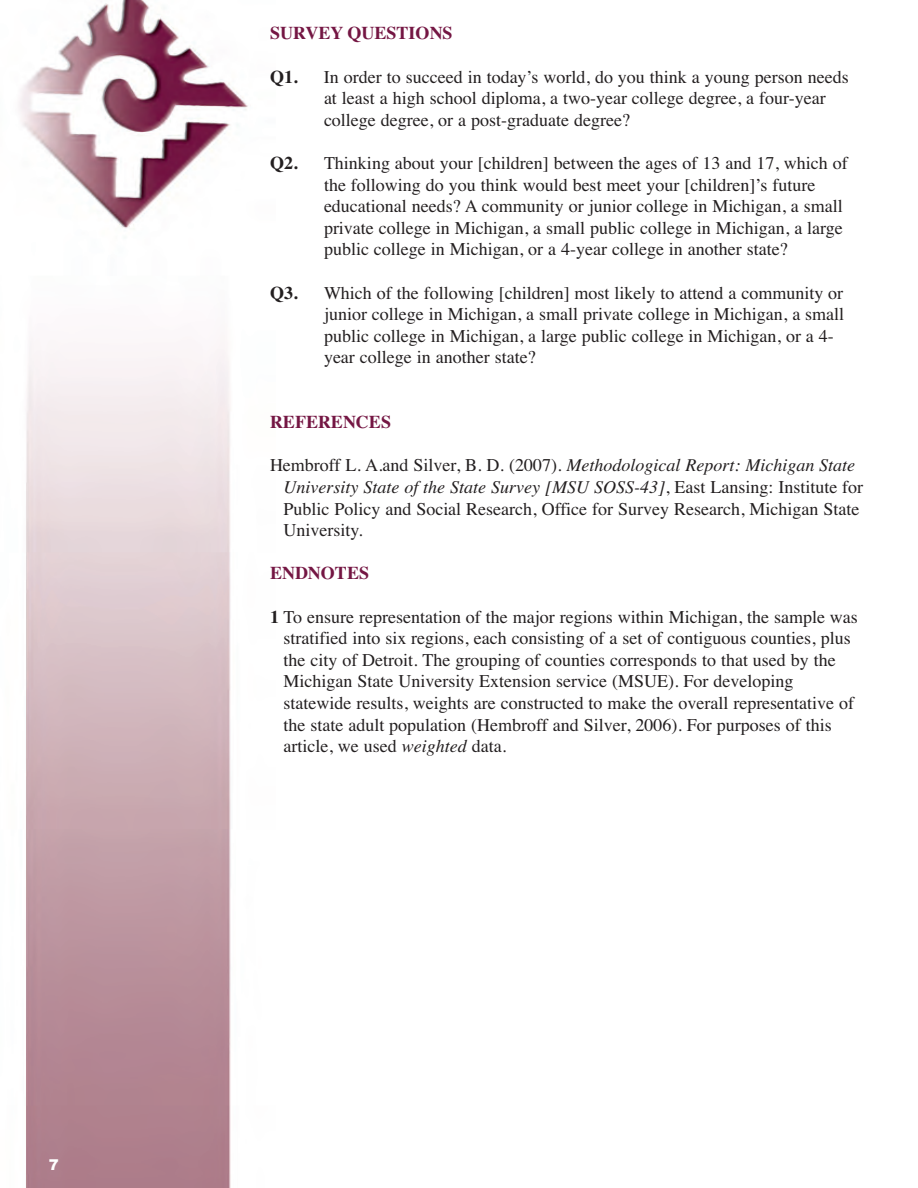
<style>
.page{position:relative;width:918px;height:1188px;background:#fff}
.page>*{position:absolute;margin:0;border:0;box-sizing:border-box;transform-origin:0 0}
.t1{font:18px/21.6px "Times";color:#231f20}
.t2{font:700 18px "Times";color:#741643}
.t3{font:900 15px "Arial";color:#fff}
.s1{font-weight:700}
.s2{font-style:italic}
</style>
<div class="page">
<img style="left:19px;top:0;width:229px;height:1188px">
<p class="t3" style="left:49px;top:1156px;width:12px">7</p>
<p class="t2" style="left:270px;top:23px;width:184px">SURVEY QUESTIONS</p>
<p class="t1" style="left:324px;top:65px;width:526px;text-indent:-54px"><span class="s1">Q1.</span> In order to succeed in today’s world, do you think a young person needs at least a high school diploma, a two-year college degree, a four-year college degree, or a post-graduate degree?</p>
<p class="t1" style="left:324px;top:152px;width:525px;text-indent:-54px"><span class="s1">Q2.</span> Thinking about your [children] between the ages of 13 and 17, which of the following do you think would best meet your [children]’s future educational needs? A community or junior college in Michigan, a small private college in Michigan, a small public college in Michigan, a large public college in Michigan, or a 4-year college in another state?</p>
<p class="t1" style="left:324px;top:281px;width:522px;text-indent:-54px"><span class="s1">Q3.</span> Which of the following [children] most likely to attend a community or junior college in Michigan, a small private college in Michigan, a small public college in Michigan, a large public college in Michigan, or a 4- year college in another state?</p>
<p class="t2" style="left:270px;top:411px;width:123px">REFERENCES</p>
<p class="t1" style="left:284px;top:454px;width:581px;text-indent:-14px">Hembroff L. A.and Silver, B. D. (2007). <span class="s2">Methodological Report: Michigan State University State of the State Survey [MSU SOSS-43]</span>, East Lansing: Institute for Public Policy and Social Research, Office for Survey Research, Michigan State University.</p>
<p class="t2" style="left:270px;top:563px;width:101px">ENDNOTES</p>
<p class="t1" style="left:284px;top:605px;width:576px;text-indent:-14px"><span class="s1">1</span> To ensure representation of the major regions within Michigan, the sample was stratified into six regions, each consisting of a set of contiguous counties, plus the city of Detroit. The grouping of counties corresponds to that used by the Michigan State University Extension service (MSUE). For developing statewide results, weights are constructed to make the overall representative of the state adult population (Hembroff and Silver, 2006). For purposes of this article, we used <span class="s2">weighted</span> data.</p>
</div>
